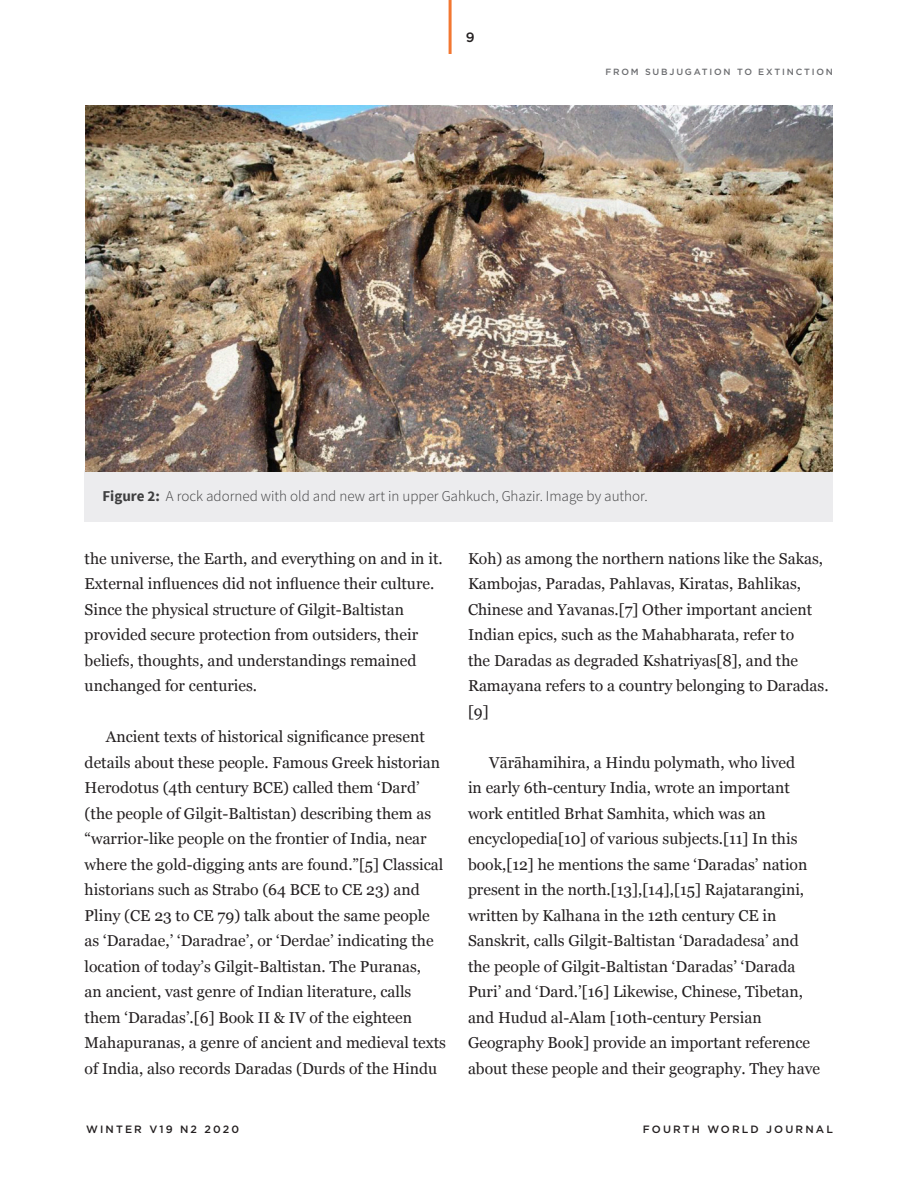
<style>
.page{position:relative;width:918px;height:1188px;background:#fff}
.page>*{position:absolute;margin:0;border:0;box-sizing:border-box;transform-origin:0 0}
.t1{font:15.75px/25.5px "Georgia";color:#231f20}
.t2{font:300 15px "Source Sans Pro";color:#3e3e3f}
.t3{font:500 13.5px "Gotham";color:#231f20}
.t4{font:500 10.65px "Gotham";letter-spacing:.2em;color:#231f20}
.t5{font:500 9px "Gotham";letter-spacing:.2em;color:#6c6d70}
.s1{font-weight:700}
</style>
<div class="page">
<div style="left:85px;top:470px;width:748px;height:51px;background:#ececee"></div>
<img style="left:85px;top:105px;width:748px;height:366px">
<hr style="left:449px;top:0;width:3px;height:54px;background:#f37731">
<p class="t3" style="left:466px;top:29px;width:10px">9</p>
<p class="t5" style="left:605px;top:67px;width:229px">FROM SUBJUGATION TO EXTINCTION</p>
<p class="t2" style="left:102px;top:486px;width:547px"><span class="s1">Figure 2:</span> A rock adorned with old and new art in upper Gahkuch, Ghazir. Image by author.</p>
<p class="t1" style="left:85px;top:545px;width:360px">the universe, the Earth, and everything on and in it.<br>External influences did not influence their culture.<br>Since the physical structure of Gilgit-Baltistan provided secure protection from outsiders, their beliefs, thoughts, and understandings remained unchanged for centuries.</p>
<p class="t1" style="left:85px;top:723px;width:363px;text-indent:21px">Ancient texts of historical significance present details about these people. Famous Greek historian Herodotus (4th century BCE) called them ‘Dard’ (the people of Gilgit-Baltistan) describing them as “warrior-like people on the frontier of India, near where the gold-digging ants are found.”[5] Classical historians such as Strabo (64 BCE to CE 23) and Pliny (CE 23 to CE 79) talk about the same people as ‘Daradae,’ ‘Daradrae’, or ‘Derdae’ indicating the location of today’s Gilgit-Baltistan. The Puranas,<br>an ancient, vast genre of Indian literature, calls them ‘Daradas’.[6] Book II &amp; IV of the eighteen Mahapuranas, a genre of ancient and medieval texts of India, also records Daradas (Durds of the Hindu</p>
<p class="t1" style="left:468px;top:545px;width:362px">Koh) as among the northern nations like the Sakas, Kambojas, Paradas, Pahlavas, Kiratas, Bahlikas, Chinese and Yavanas.[7] Other important ancient Indian epics, such as the Mahabharata, refer to<br>the Daradas as degraded Kshatriyas[8], and the Ramayana refers to a country belonging to Daradas. [9]</p>
<p class="t1" style="left:468px;top:749px;width:354px;text-indent:21px">Vārāhamihira, a Hindu polymath, who lived<br>in early 6th-century India, wrote an important work entitled Brhat Samhita, which was an encyclopedia[10] of various subjects.[11] In this book,[12] he mentions the same ‘Daradas’ nation present in the north.[13],[14],[15] Rajatarangini, written by Kalhana in the 12th century CE in Sanskrit, calls Gilgit-Baltistan ‘Daradadesa’ and the people of Gilgit-Baltistan ‘Daradas’ ‘Darada Puri’ and ‘Dard.’[16] Likewise, Chinese, Tibetan, and Hudud al-Alam [10th-century Persian Geography Book] provide an important reference about these people and their geography. They have</p>
<p class="t4" style="left:86px;top:1123px;width:155px">WINTER V19 N2 2020</p>
<p class="t4" style="left:643px;top:1123px;width:192px">FOURTH WORLD JOURNAL</p>
</div>
